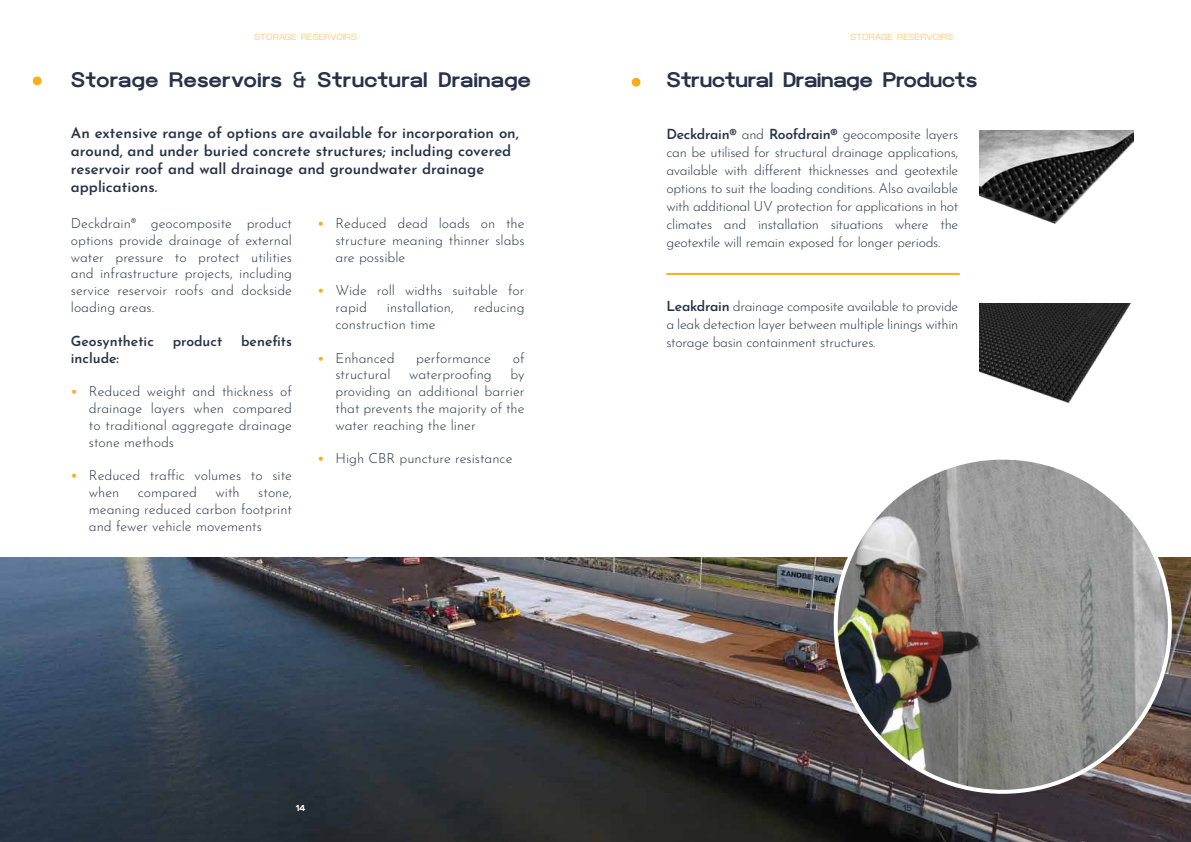
<style>
.page{position:relative;width:1191px;height:842px;background:#fff}
.page>*{position:absolute;margin:0;border:0;box-sizing:border-box;transform-origin:0 0}
.t1{font:800 21px "Clover Grotesk";color:#273247}
.t2{font:800 21px "Clover Grotesk";letter-spacing:-.02em;color:#273247}
.t3{font:600 15px/18px "Josefin Sans";color:#273247}
.t4{font:300 14px/16.8px "Josefin Sans";color:#273247;text-align:justify}
.t5{font:600 14px "Josefin Sans";color:#273247}
.t6{font:500 9px "Clover Grotesk";color:#ffd38e}
.t7{font:800 9px "Clover Grotesk";color:#fff}
.t8{font:800 9px "Clover Grotesk";color:#273247}
.s1{font-weight:600;color:#fbad18}
.s2{font-weight:600}
</style>
<div class="page">
<img style="left:0;top:557px;width:1191px;height:285px">
<div style="left:33px;top:76px;width:9px;height:9px;background:#fbad18;border-radius:50%"></div>
<div style="left:631px;top:78px;width:9px;height:9px;background:#fbad18;border-radius:50%"></div>
<hr style="left:666px;top:273px;width:294px;height:2px;background:#fbad18">
<img style="left:979px;top:304px;width:152px;height:99px">
<img style="left:979px;top:131px;width:154px;height:93px">
<img style="left:835px;top:458px;width:335px;height:334px;border-radius:167px">
<p class="t6" style="left:254px;top:32px;width:104px">STORAGE RESERVOIRS</p>
<p class="t6" style="left:850px;top:32px;width:104px">STORAGE RESERVOIRS</p>
<h1 class="t1" style="left:71px;top:67px;width:462px">Storage Reservoirs &amp; Structural Drainage</h1>
<p class="t3" style="left:71px;top:122px;width:449px">An extensive range of options are available for incorporation on, around, and under buried concrete structures; including covered reservoir roof and wall drainage and groundwater drainage applications.</p>
<p class="t4" style="left:71px;top:213px;width:223px">Deckdrain® geocomposite product options provide drainage of external water pressure to protect utilities and infrastructure projects, including service reservoir roofs and dockside loading areas.</p>
<p class="t5" style="left:71px;top:329px;width:84px">Geosynthetic</p>
<p class="t5" style="left:173px;top:329px;width:51px">product</p>
<p class="t5" style="left:241px;top:329px;width:52px">benefits</p>
<p class="t5" style="left:71px;top:346px;width:50px">include:</p>
<p class="t4" style="left:89px;top:381px;width:205px;text-indent:-18px"><span class="s1">•</span> Reduced weight and thickness of drainage layers when compared to traditional aggregate drainage stone methods</p>
<p class="t4" style="left:89px;top:465px;width:205px;text-indent:-18px"><span class="s1">•</span> Reduced traffic volumes to site when</p>
<p class="t4" style="left:138px;top:482px;width:61px">compared</p>
<p class="t4" style="left:216px;top:482px;width:26px">with</p>
<p class="t4" style="left:89px;top:482px;width:205px;text-indent:169px">stone, meaning reduced carbon footprint and fewer vehicle movements</p>
<p class="t4" style="left:335px;top:213px;width:191px;text-indent:-18px"><span class="s1">•</span> Reduced dead loads on the structure meaning thinner slabs are possible</p>
<p class="t4" style="left:335px;top:281px;width:191px;text-indent:-18px"><span class="s1">•</span> Wide roll widths suitable for rapid</p>
<p class="t4" style="left:387px;top:297px;width:68px">installation,</p>
<p class="t4" style="left:474px;top:297px;width:52px">reducing</p>
<p class="t4" style="left:335px;top:314px;width:102px">construction time</p>
<p class="t4" style="left:317px;top:348px;width:79px"><span class="s1">•</span> Enhanced</p>
<p class="t4" style="left:416px;top:348px;width:76px">performance</p>
<p class="t4" style="left:513px;top:348px;width:13px">of</p>
<p class="t4" style="left:335px;top:365px;width:57px">structural</p>
<p class="t4" style="left:409px;top:365px;width:84px">waterproofing</p>
<p class="t4" style="left:335px;top:365px;width:191px;text-indent:175px">by providing an additional barrier that prevents the majority of the water reaching the liner</p>
<p class="t4" style="left:317px;top:449px;width:196px"><span class="s1">•</span> High CBR puncture resistance</p>
<p class="t7" style="left:295px;top:803px;width:12px">14</p>
<h1 class="t2" style="left:666px;top:67px;width:313px">Structural Drainage Products</h1>
<p class="t4" style="left:666px;top:124px;width:293px;line-height:18px"><span class="s2">Deckdrain®</span> and <span class="s2">Roofdrain®</span> geocomposite layers can be utilised for structural drainage applications, available with different thicknesses and geotextile options to suit the loading conditions. Also available with additional UV protection for applications in hot climates and installation situations where the geotextile will remain exposed for longer periods.</p>
<p class="t4" style="left:666px;top:296px;width:293px;line-height:18px"><span class="s2">Leakdrain</span> drainage composite available to provide a leak detection layer between multiple linings within storage basin containment structures.</p>
<p class="t8" style="left:902px;top:803px;width:11px">15</p>
</div>
